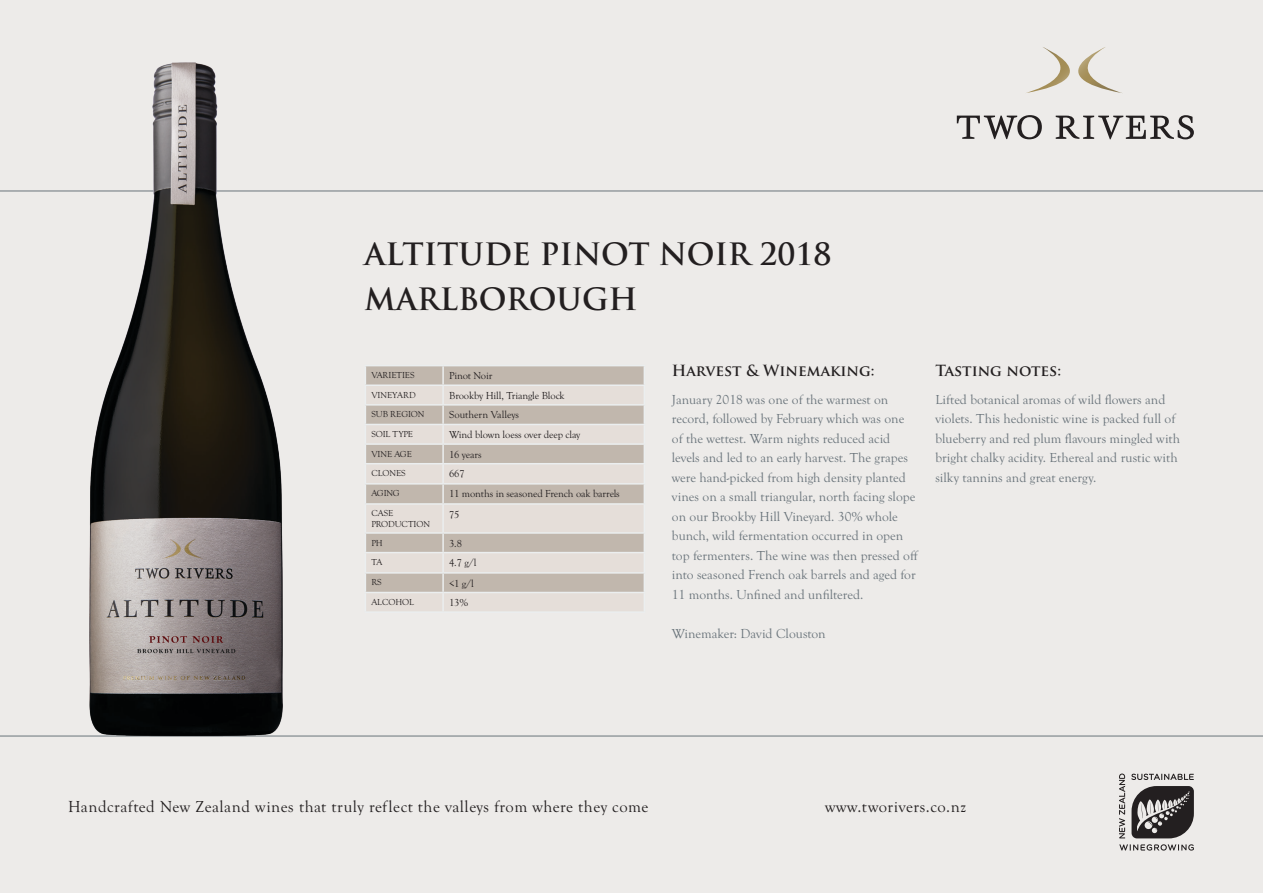
<style>
.page{position:relative;width:1263px;height:893px;background:#edebe9}
.page>*{position:absolute;margin:0;border:0;box-sizing:border-box;transform-origin:0 0}
.t1{font:700 30px "Trajan Pro";color:#231f20}
.t2{font:16.5px "Goudy Old Sty";letter-spacing:.03em;color:#231f20}
.t3{font:700 15px "Trajan Pro";color:#231f20}
.t4{font:13.5px/19.5px "Goudy Old Sty";color:#6a747b}
.t5{font:10.5px "Goudy Old Sty";letter-spacing:-.01em;color:#231f20}
.t6{font:9px/10.5px "Goudy Old Sty";letter-spacing:-.01em;color:#231f20}
</style>
<div class="page">
<hr style="left:0;top:191px;width:1263px;height:1px;background:#6a747b">
<hr style="left:0;top:736px;width:1263px;height:1px;background:#6a747b">
<hr style="left:365px;top:365px;width:78px;height:1px;background:#ebeeef">
<hr style="left:443px;top:365px;width:202px;height:1px;background:#ebeeef">
<svg style="left:366px;top:366px;width:278px;height:245px"></svg>
<hr style="left:365px;top:611px;width:78px;height:2px;background:#ebeeef">
<hr style="left:443px;top:611px;width:202px;height:2px;background:#ebeeef">
<svg style="left:1026px;top:47px;width:96px;height:46px"></svg>
<svg style="left:1056px;top:115px;width:138px;height:24px"></svg>
<svg style="left:957px;top:115px;width:85px;height:24px"></svg>
<svg style="left:1119px;top:773px;width:75px;height:78px"></svg>
<img style="left:74px;top:62px;width:227px;height:675px">
<p class="t1" style="left:365px;top:235px;width:468px">ALTITUDE PINOT NOIR 2018</p>
<p class="t1" style="left:365px;top:280px;width:275px">MARLBOROUGH</p>
<p class="t6" style="left:371px;top:370px;width:45px">VARIETIES</p>
<p class="t5" style="left:449px;top:370px;width:45px">Pinot Noir</p>
<p class="t6" style="left:371px;top:390px;width:46px">VINEYARD</p>
<p class="t5" style="left:449px;top:390px;width:117px">Brookby Hill, Triangle Block</p>
<p class="t6" style="left:371px;top:409px;width:55px">SUB REGION</p>
<p class="t5" style="left:449px;top:409px;width:71px">Southern Valleys</p>
<p class="t6" style="left:371px;top:429px;width:43px">SOIL TYPE</p>
<p class="t5" style="left:449px;top:429px;width:133px">Wind blown loess over deep clay</p>
<p class="t6" style="left:371px;top:449px;width:42px">VINE AGE</p>
<p class="t5" style="left:449px;top:448px;width:34px">16 years</p>
<p class="t6" style="left:371px;top:468px;width:36px">CLONES</p>
<p class="t5" style="left:449px;top:468px;width:17px">667</p>
<p class="t6" style="left:371px;top:488px;width:30px">AGING</p>
<p class="t5" style="left:449px;top:488px;width:172px">11 months in seasoned French oak barrels</p>
<p class="t6" style="left:371px;top:508px;width:60px">CASE<br>PRODUCTION</p>
<p class="t5" style="left:449px;top:508px;width:12px">75</p>
<p class="t6" style="left:371px;top:537px;width:13px">PH</p>
<p class="t5" style="left:449px;top:537px;width:14px">3.8</p>
<p class="t6" style="left:371px;top:557px;width:12px">TA</p>
<p class="t5" style="left:449px;top:557px;width:29px">4.7 g/l</p>
<p class="t6" style="left:371px;top:577px;width:12px">RS</p>
<p class="t5" style="left:449px;top:577px;width:26px">&lt;1 g/l</p>
<p class="t6" style="left:371px;top:597px;width:44px">ALCOHOL</p>
<p class="t5" style="left:449px;top:597px;width:21px">13%</p>
<p class="t3" style="left:672px;top:361px;width:204px">Harvest &amp; Winemaking:</p>
<p class="t4" style="left:672px;top:390px;width:248px">January 2018 was one of the warmest on record, followed by February which was one of the wettest. Warm nights reduced acid levels and led to an early harvest. The grapes were hand-picked from high density planted vines on a small triangular, north facing slope on our Brookby Hill Vineyard. 30% whole bunch, wild fermentation occurred in open top fermenters. The wine was then pressed off into seasoned French oak barrels and aged for 11 months. Unfined and unfiltered.</p>
<p class="t4" style="left:672px;top:624px;width:155px">Winemaker: David Clouston</p>
<p class="t3" style="left:935px;top:361px;width:127px">Tasting notes:</p>
<p class="t4" style="left:935px;top:390px;width:246px">Lifted botanical aromas of wild flowers and violets. This hedonistic wine is packed full of blueberry and red plum flavours mingled with bright chalky acidity. Ethereal and rustic with silky tannins and great energy.</p>
<p class="t2" style="left:68px;top:797px;width:582px">Handcrafted New Zealand wines that truly reflect the valleys from where they come</p>
<p class="t2" style="left:825px;top:797px;width:142px">www.tworivers.co.nz</p>
</div>
